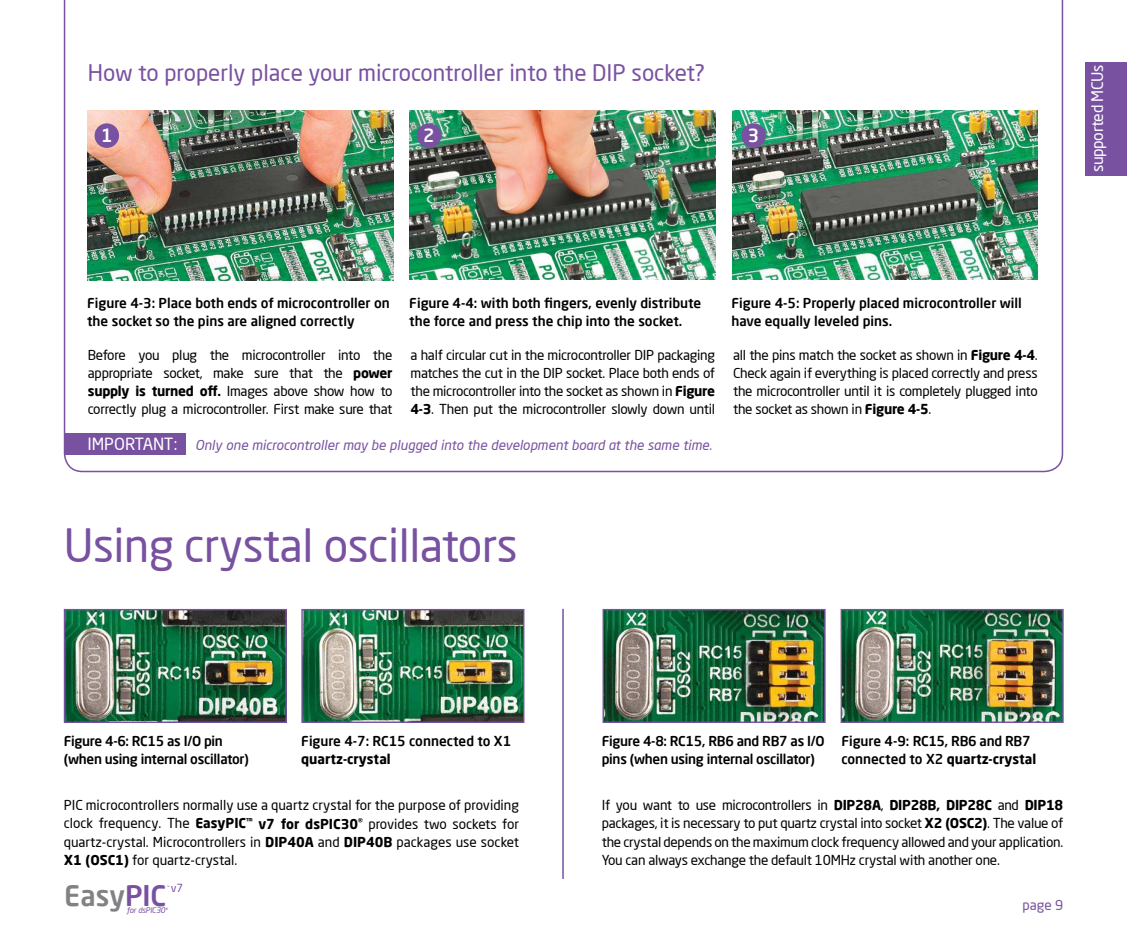
<style>
.page{position:relative;width:1127px;height:936px;background:#fff}
.page>*{position:absolute;margin:0;border:0;box-sizing:border-box;transform-origin:0 0}
.t1{font:45px "Neo Sans Pro";letter-spacing:-.01em;color:#7851a1}
.t2{font:500 27.9px "Neo Sans Pro";color:#808284}
.t3{font:22.5px "Neo Sans Pro";color:#7851a1}
.t4{font:500 18px "Neo Sans Pro";color:#fff}
.t5{font:16.5px "Neo Sans Pro";color:#fff}
.t6{font:15.75px "Neo Sans Pro";letter-spacing:-.02em;color:#fff}
.t7{font:13.5px/18px "Neo Sans Pro";letter-spacing:-.02em;color:#000;text-align:justify}
.t8{font:500 13.5px/18px "Neo Sans Pro";color:#000}
.t9{font:500 13.5px/18px "Neo Sans Pro";letter-spacing:-.02em;color:#000}
.t10{font:italic 13.5px "Neo Sans Pro";color:#7851a1}
.t11{font:700 13.5px "Neo Sans Pro";color:#000}
.t12{font:13.5px "Neo Sans Pro";color:#7851a1}
.t13{font:10.95px "Neo Sans Pro";color:#7851a1}
.t14{font:italic 7.8px "Neo Sans Pro";letter-spacing:-.02em;color:#7851a1}
.s1{font-weight:700}
.s2{color:#7851a1}
</style>
<div class="page">
<svg style="left:64px;top:0;width:999px;height:472px"></svg>
<div style="left:1085px;top:62px;width:42px;height:114px;background:#7851a1"></div>
<img style="left:604px;top:611px;width:219px;height:110px">
<div style="left:602px;top:609px;width:223px;height:114px;border:1px solid #7851a1"></div>
<img style="left:66px;top:611px;width:219px;height:110px">
<div style="left:64px;top:609px;width:223px;height:114px;border:1px solid #7851a1"></div>
<img style="left:303px;top:611px;width:219px;height:110px">
<div style="left:301px;top:609px;width:223px;height:114px;border:1px solid #7851a1"></div>
<img style="left:842px;top:611px;width:219px;height:110px">
<div style="left:840px;top:609px;width:223px;height:114px;border:1px solid #7851a1"></div>
<img style="left:732px;top:111px;width:306px;height:168px">
<img style="left:87px;top:111px;width:306px;height:169px">
<img style="left:410px;top:111px;width:305px;height:168px">
<div style="left:95px;top:123px;width:24px;height:25px;background:#7851a1;border-radius:50%"></div>
<div style="left:417px;top:123px;width:24px;height:25px;background:#7851a1;border-radius:50%"></div>
<div style="left:741px;top:123px;width:25px;height:25px;background:#7851a1;border-radius:50%"></div>
<div style="left:65px;top:433px;width:121px;height:21px;background:#7851a1"></div>
<hr style="left:562px;top:608px;width:2px;height:270px;background:#7851a1">
<h3 class="t3" style="left:88px;top:64px;width:619px">How to properly place your microcontroller into the DIP socket?</h3>
<h3 class="t4" style="left:101px;top:128px;width:13px">1</h3>
<h3 class="t4" style="left:423px;top:128px;width:13px">2</h3>
<h3 class="t4" style="left:748px;top:128px;width:13px">3</h3>
<p class="t8" style="left:87px;top:295px;width:304px">Figure 4-3: Place both ends of microcontroller on the socket so the pins are aligned correctly</p>
<p class="t8" style="left:409px;top:293px;width:294px">Figure 4-4: with both fingers, evenly distribute the force and press the chip into the socket.</p>
<p class="t8" style="left:731px;top:295px;width:292px">Figure 4-5: Properly placed microcontroller will have equally leveled pins.</p>
<p class="t7" style="left:88px;top:347px;width:306px">Before you plug the microcontroller into the appropriate socket, make sure that the <span class="s1">power supply is turned off.</span> Images above show how to correctly plug a microcontroller. First make sure that</p>
<p class="t7" style="left:410px;top:347px;width:306px">a half circular cut in the microcontroller DIP packaging matches the cut in the DIP socket. Place both ends of the microcontroller into the socket as shown in <span class="s1">Figure 4-3</span>. Then put the microcontroller slowly down until</p>
<p class="t7" style="left:733px;top:347px;width:306px">all the pins match the socket as shown in <span class="s1">Figure 4-4</span>.<br>Check again if everything is placed correctly and press the microcontroller until it is completely plugged into the socket as shown in <span class="s1">Figure 4-5</span>.</p>
<p class="t5" style="left:87px;top:437px;width:91px">IMPORTANT:</p>
<p class="t10" style="left:195px;top:440px;width:518px">Only one microcontroller may be plugged into the development board at the same time.</p>
<h1 class="t1" style="left:64px;top:527px;width:456px">Using crystal oscillators</h1>
<p class="t6" style="left:1091px;top:172px;width:109px;rotate:-90deg">supported MCUs</p>
<p class="t9" style="left:64px;top:733px;width:187px">Figure 4-6: RC15 as I/O pin (when using internal oscillator)</p>
<p class="t8" style="left:301px;top:733px;width:211px">Figure 4-7: RC15 connected to X1</p>
<p class="t11" style="left:301px;top:753px;width:91px">quartz-crystal</p>
<p class="t7" style="left:64px;top:797px;width:457px">PIC microcontrollers normally use a quartz crystal for the purpose of providing clock frequency. The <span class="s1">EasyPIC</span><sup>™</sup> <span class="s1">v7 for dsPIC30</span><sup>®</sup> provides two sockets for quartz-crystal. Microcontrollers in <span class="s1">DIP40A</span> and <span class="s1">DIP40B</span> packages use socket <span class="s1">X1 (OSC1)</span> for quartz-crystal.</p>
<p class="t13" style="left:171px;top:883px;width:14px">v7</p>
<h2 class="t2" style="left:64px;top:884px;width:104px">Easy<span class="s2">PIC</span></h2>
<p class="t14" style="left:127px;top:907px;width:42px">for dsPIC30<sup>®</sup></p>
<p class="t9" style="left:602px;top:733px;width:224px">Figure 4-8: RC15, RB6 and RB7 as I/O pins (when using internal oscillator)</p>
<p class="t9" style="left:841px;top:733px;width:196px">Figure 4-9: RC15, RB6 and RB7 connected to X2 <span class="s1">quartz-crystal</span></p>
<p class="t7" style="left:602px;top:797px;width:463px">If you want to use microcontrollers in <span class="s1">DIP28A</span>, <span class="s1">DIP28B, DIP28C</span> and <span class="s1">DIP18 </span>packages, it is necessary to put quartz crystal into socket <span class="s1">X2 (OSC2)</span>. The value of the crystal depends on the maximum clock frequency allowed and your application.<br>You can always exchange the default 10MHz crystal with another one.</p>
<p class="t12" style="left:1022px;top:899px;width:42px">page 9</p>
</div>
